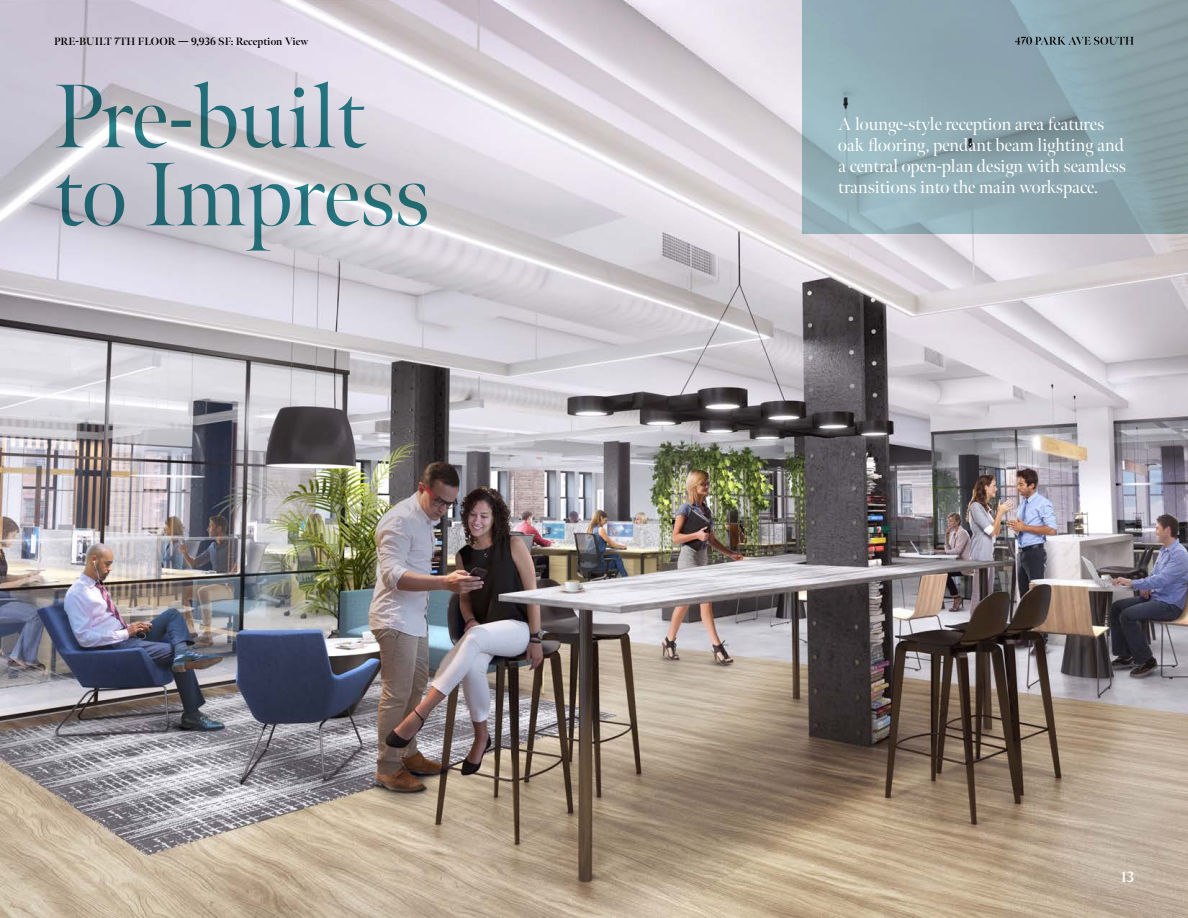
<style>
.page{position:relative;width:1188px;height:918px;background:#fff}
.page>*{position:absolute;margin:0;border:0;box-sizing:border-box;transform-origin:0 0}
.t1{font:90px/78px "Meno Banner";letter-spacing:-.005em;color:#2b868e}
.t2{font:18px/21px "Meno Banner";color:#fff}
.t3{font:700 15px "Meno Banner";color:#fff}
.t4{font:700 10.65px "Meno Banner";letter-spacing:.01em;color:#000}
</style>
<div class="page">
<img style="left:0;top:0;width:1188px;height:918px">
<svg style="left:802px;top:0;width:386px;height:233px;background:#8fa8b1"></svg>
<svg style="left:1015px;top:37px;width:119px;height:8px"></svg>
<p class="t4" style="left:54px;top:34px;width:256px">PRE-BUILT 7TH FLOOR — 9,936 SF: Reception View</p>
<h1 class="t1" style="left:54px;top:79px;width:378px">Pre-built to Impress</h1>
<p class="t2" style="left:838px;top:114px;width:289px">A lounge-style reception area features oak flooring, pendant beam lighting and a central open-plan design with seamless transitions into the main workspace.</p>
<p class="t3" style="left:1121px;top:867px;width:14px">13</p>
</div>
